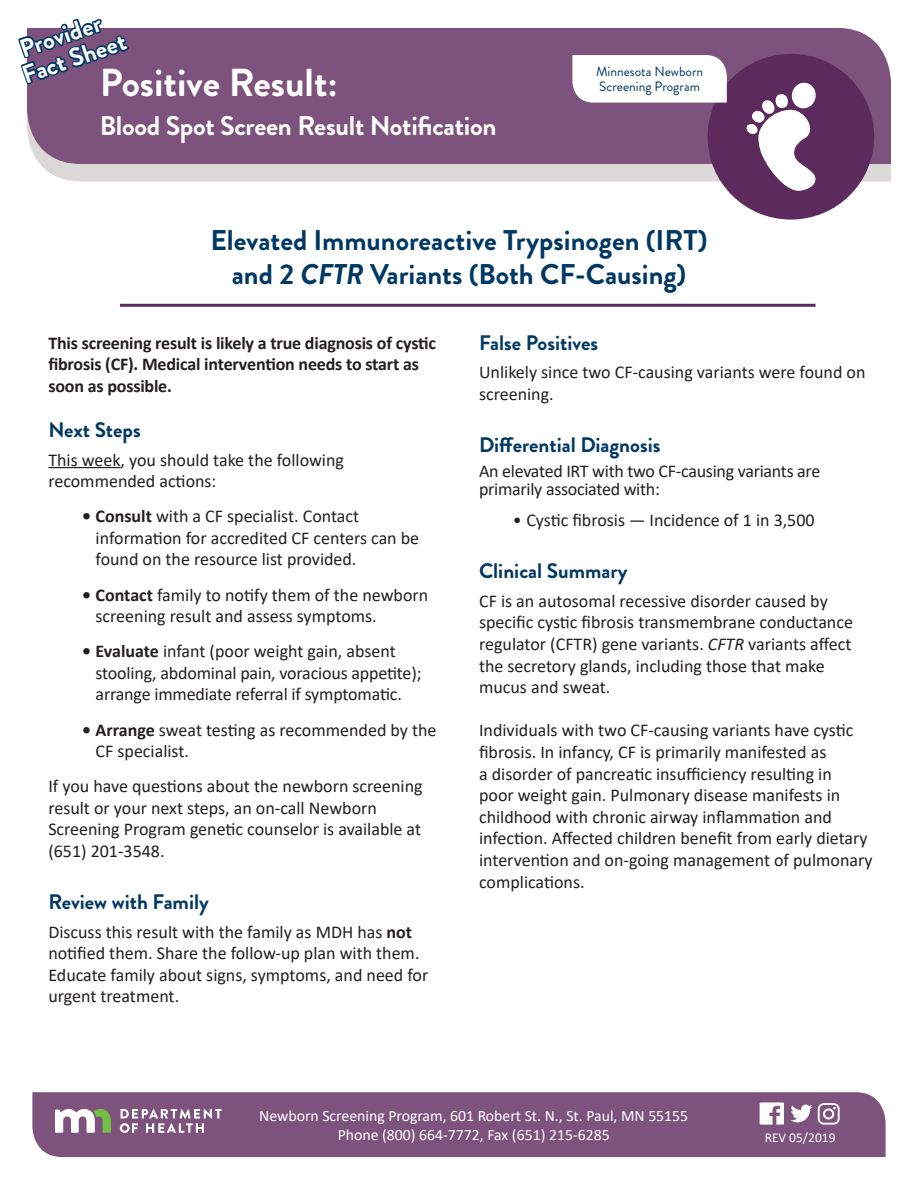
<style>
.page{position:relative;width:918px;height:1188px;background:#fff}
.page>*{position:absolute;margin:0;border:0;box-sizing:border-box;transform-origin:0 0}
.t1{font:700 39px "Brandon Grotesque";color:#fff}
.H2_sub-heading{font:700 28.5px/34.5px "Brandon Grotesque";color:#003864;text-align:center}
.t2{font:700 27px "Brandon Grotesque";letter-spacing:-.01em;color:#fff}
.t3{font:700 25.5px/25.5px "Brandon Grotesque";color:#fff}
.t4{font:700 21px "Brandon Grotesque";color:#003864}
.t5{font:18px/21.6px "Calibri";color:#231f20}
.t6{font:700 18px/21.6px "Calibri";letter-spacing:-.01em;color:#231f20}
.t7{font:15.75px "Calibri";color:#fff}
.t8{font:13.5px/15px "Brandon Grotesque";color:#003864}
.Paragraph_rev{font:13.5px "Calibri";color:#fff}
.s1{font-style:italic}
.s2{font-weight:700}
</style>
<div class="page">
<div style="left:32px;top:1092px;width:854px;height:65px;background:#7d527d"></div>
<div style="left:40px;top:164px;width:851px;height:17px;background:#dcd8d7"></div>
<div style="left:27px;top:28px;width:864px;height:136px;background:#7d527d"></div>
<hr style="left:120px;top:304px;width:696px;height:3px;background:#5d2a5e">
<svg style="left:55px;top:1109px;width:56px;height:24px"></svg>
<svg style="left:120px;top:1109px;width:102px;height:24px"></svg>
<img style="left:760px;top:1103px;width:24px;height:22px">
<img style="left:790px;top:1103px;width:22px;height:22px">
<div style="left:818px;top:1103px;width:22px;height:22px;border:2px solid #fff;border-radius:5px"></div>
<div style="left:823px;top:1108px;width:11px;height:12px;border:2px solid #fff;border-radius:50%"></div>
<svg style="left:18px;top:18px;width:111px;height:81px;background:#6d6489"></svg>
<hr style="left:48px;top:467px;width:73px;height:1px;background:#231f20">
<svg style="left:572px;top:54px;width:302px;height:166px"></svg>
<h1 class="t3" style="left:11px;top:40px;width:109px;rotate:-19deg">Provider<br>Fact Sheet</h1>
<h1 class="t1" style="left:100px;top:55px;width:240px">Positive Result:</h1>
<h1 class="t2" style="left:100px;top:107px;width:398px">Blood Spot Screen Result Notification</h1>
<p class="t8" style="left:596px;top:64px;width:109px">Minnesota Newborn<br>Screening Program</p>
<h2 class="H2_sub-heading" style="left:211px;top:223px;width:498px">Elevated Immunoreactive Trypsinogen (IRT) and 2 <span class="s1">CFTR</span> Variants (Both CF-Causing)</h2>
<p class="t6" style="left:48px;top:332px;width:389px">This screening result is likely a true diagnosis of cystic fibrosis (CF). Medical intervention needs to start as soon as possible.</p>
<h3 class="t4" style="left:48px;top:415px;width:94px">Next Steps</h3>
<p class="t5" style="left:48px;top:448px;width:297px">This week, you should take the following recommended actions:</p>
<p class="t5" style="left:96px;top:505px;width:325px;text-indent:-14px"><span class="s2">• Consult</span> with a CF specialist. Contact information for accredited CF centers can be found on the resource list provided.</p>
<p class="t5" style="left:96px;top:583px;width:334px;text-indent:-14px"><span class="s2">• Contact</span> family to notify them of the newborn screening result and assess symptoms.</p>
<p class="t5" style="left:96px;top:640px;width:327px;text-indent:-14px"><span class="s2">• Evaluate</span> infant (poor weight gain, absent stooling, abdominal pain, voracious appetite); arrange immediate referral if symptomatic.</p>
<p class="t5" style="left:96px;top:718px;width:342px;text-indent:-14px"><span class="s2">• Arrange</span> sweat testing as recommended by the<br>CF specialist.</p>
<p class="t5" style="left:48px;top:775px;width:376px">If you have questions about the newborn screening result or your next steps, an on-call Newborn Screening Program genetic counselor is available at (651) 201-3548.</p>
<h3 class="t4" style="left:48px;top:887px;width:162px">Review with Family</h3>
<p class="t5" style="left:48px;top:920px;width:381px">Discuss this result with the family as MDH has <span class="s2">not </span>notified them. Share the follow-up plan with them.<br>Educate family about signs, symptoms, and need for urgent treatment.</p>
<h3 class="t4" style="left:479px;top:328px;width:121px">False Positives</h3>
<p class="t5" style="left:479px;top:361px;width:388px">Unlikely since two CF-causing variants were found on screening.</p>
<h3 class="t4" style="left:479px;top:430px;width:183px">Differential Diagnosis</h3>
<p class="t5" style="left:479px;top:461px;width:343px;line-height:18px">An elevated IRT with two CF-causing variants are primarily associated with:</p>
<p class="t5" style="left:513px;top:509px;width:303px">• Cystic fibrosis — Incidence of 1 in 3,500</p>
<h3 class="t4" style="left:479px;top:556px;width:150px">Clinical Summary</h3>
<p class="t5" style="left:479px;top:589px;width:375px">CF is an autosomal recessive disorder caused by specific cystic fibrosis transmembrane conductance regulator (CFTR) gene variants. <span class="s1">CFTR</span> variants affect the secretory glands, including those that make mucus and sweat.</p>
<p class="t5" style="left:479px;top:719px;width:395px">Individuals with two CF-causing variants have cystic fibrosis. In infancy, CF is primarily manifested as<br>a disorder of pancreatic insufficiency resulting in<br>poor weight gain. Pulmonary disease manifests in childhood with chronic airway inflammation and infection. Affected children benefit from early dietary intervention and on-going management of pulmonary complications.</p>
<p class="t7" style="left:259px;top:1105px;width:431px">Newborn Screening Program, 601 Robert St. N., St. Paul, MN 55155</p>
<p class="t7" style="left:338px;top:1123px;width:274px">Phone (800) 664-7772, Fax (651) 215-6285</p>
<p class="Paragraph_rev" style="left:765px;top:1128px;width:72px">REV 05/2019</p>
</div>
